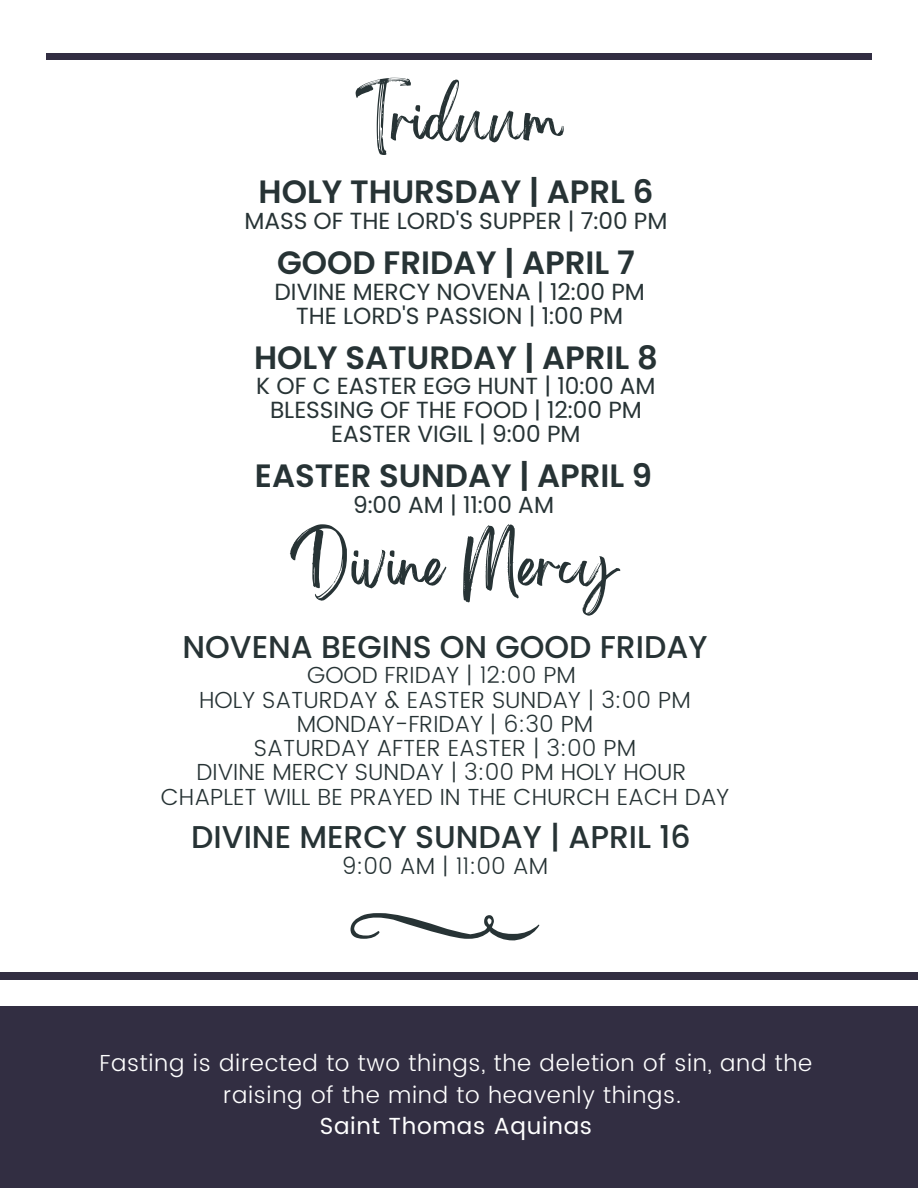
<style>
.page{position:relative;width:918px;height:1188px;background:#fff}
.page>*{position:absolute;margin:0;border:0;box-sizing:border-box;transform-origin:0 0}
.t1{font:49.95px "Brightwall";color:#273335}
.t2{font:600 32.25px "Poppins";color:#273335}
.t3{font:500 31.5px "Poppins";color:#273335}
.t4{font:300 23.25px/24.3px "Poppins";color:#273335;text-align:center}
.t5{font:23.25px/23.7px "Poppins";color:#273335;text-align:center}
.t6{font:300 23.25px/31.5px "Poppins";letter-spacing:.03em;color:#fff;text-align:center}
.t7{font:23.25px "Poppins";letter-spacing:.03em;color:#fff}
</style>
<div class="page">
<div style="left:46px;top:53px;width:826px;height:7px;background:#322e42"></div>
<div style="left:0;top:1006px;width:918px;height:182px;background:#322e42"></div>
<div style="left:0;top:972px;width:918px;height:8px;background:#322e42"></div>
<svg style="left:351px;top:913px;width:189px;height:27px"></svg>
<h1 class="t1" style="left:356px;top:102px;width:208px">Triduum</h1>
<h2 class="t2" style="left:259px;top:169px;width:396px">HOLY THURSDAY | APRL 6</h2>
<p class="t5" style="left:244px;top:209px;width:425px">MASS OF THE LORD'S SUPPER | 7:00 PM</p>
<h2 class="t2" style="left:277px;top:240px;width:359px">GOOD FRIDAY | APRIL 7</h2>
<p class="t5" style="left:275px;top:280px;width:372px">DIVINE MERCY NOVENA | 12:00 PM<br>THE LORD'S PASSION | 1:00 PM</p>
<h2 class="t2" style="left:254px;top:335px;width:405px">HOLY SATURDAY | APRIL 8</h2>
<p class="t5" style="left:256px;top:374px;width:401px">K OF C EASTER EGG HUNT | 10:00 AM<br>BLESSING OF THE FOOD | 12:00 PM<br>EASTER VIGIL | 9:00 PM</p>
<h2 class="t2" style="left:255px;top:453px;width:399px">EASTER SUNDAY | APRIL 9</h2>
<p class="t5" style="left:353px;top:493px;width:203px">9:00 AM | 11:00 AM</p>
<h1 class="t1" style="left:290px;top:548px;width:328px">Divine Mercy</h1>
<h3 class="t3" style="left:183px;top:625px;width:526px">NOVENA BEGINS ON GOOD FRIDAY</h3>
<p class="t4" style="left:161px;top:663px;width:570px">GOOD FRIDAY | 12:00 PM<br>HOLY SATURDAY &amp; EASTER SUNDAY | 3:00 PM<br>MONDAY-FRIDAY | 6:30 PM<br>SATURDAY AFTER EASTER | 3:00 PM<br>DIVINE MERCY SUNDAY | 3:00 PM HOLY HOUR<br>CHAPLET WILL BE PRAYED IN THE CHURCH EACH DAY</p>
<h3 class="t3" style="left:191px;top:815px;width:501px">DIVINE MERCY SUNDAY | APRIL 16</h3>
<p class="t4" style="left:342px;top:853px;width:208px">9:00 AM | 11:00 AM</p>
<p class="t6" style="left:100px;top:1048px;width:714px">Fasting is directed to two things, the deletion of sin, and the raising of the mind to heavenly things.</p>
<p class="t7" style="left:320px;top:1113px;width:274px">Saint Thomas Aquinas</p>
</div>
